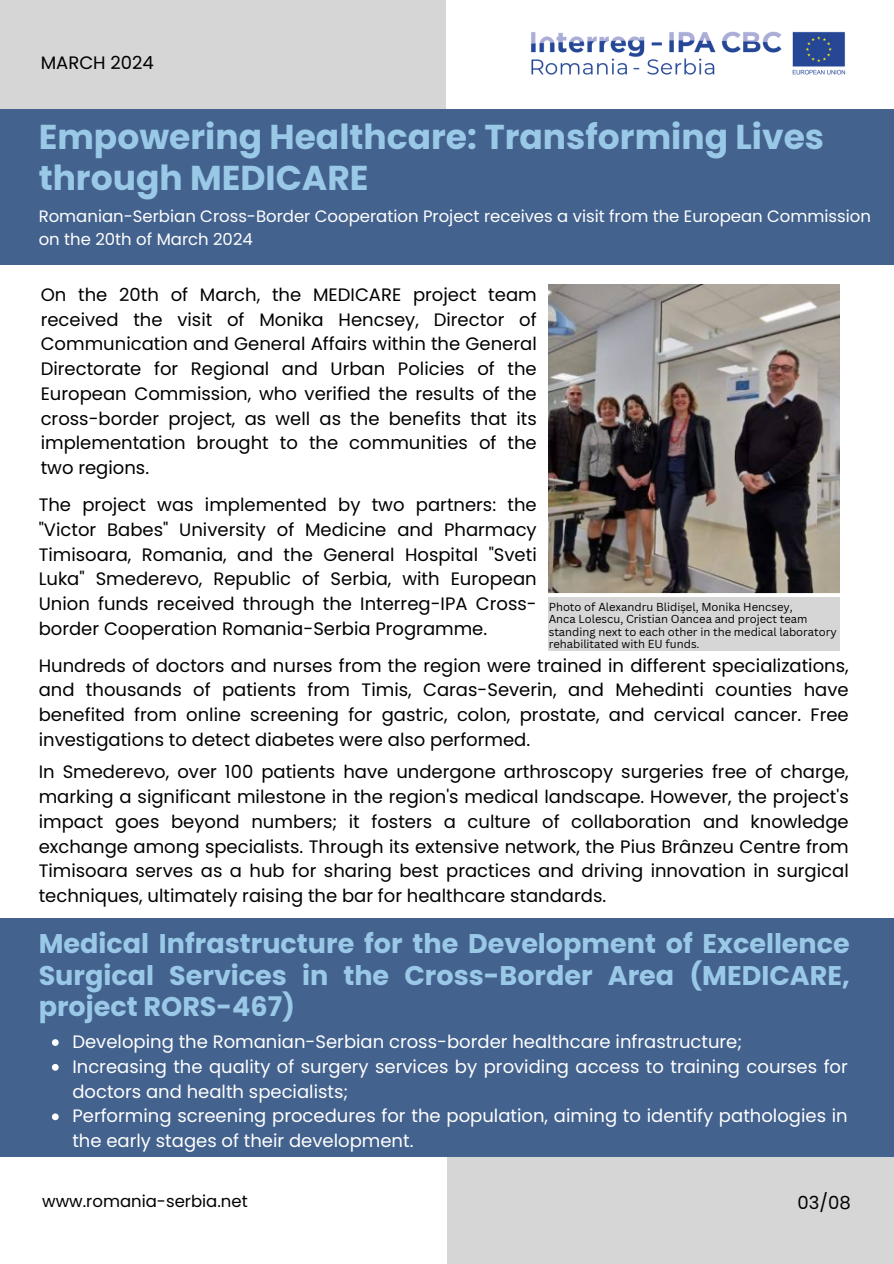
<style>
.page{position:relative;width:894px;height:1264px;background:#fff}
.page>*{position:absolute;margin:0;border:0;box-sizing:border-box;transform-origin:0 0}
.t1{font:700 34.5px/40.5px "Poppins";color:#9ac8e7}
.t2{font:700 27px/31.5px "Poppins";color:#9ac8e7;text-align:justify}
.t3{font:18px/24.8px "Poppins";color:#000;text-align:justify}
.t4{font:18px/24.8px "Poppins";color:#fff}
.t5{font:16.5px/22.5px "Poppins";color:#fff}
.t6{font:16.5px "Poppins";color:#000}
.t7{font:11.25px/12.1px "Canva Sans";color:#000}
</style>
<div class="page">
<div style="left:0;top:918px;width:893px;height:239px;background:#43628e"></div>
<div style="left:0;top:109px;width:893px;height:155px;background:#43628e"></div>
<div style="left:0;top:0;width:446px;height:109px;background:#d6d6d6"></div>
<div style="left:446px;top:1157px;width:447px;height:106px;background:#d6d6d6"></div>
<img style="left:531px;top:31px;width:315px;height:44px">
<svg style="left:52px;top:1039px;width:7px;height:6px"></svg>
<svg style="left:52px;top:1064px;width:7px;height:6px"></svg>
<svg style="left:52px;top:1113px;width:7px;height:7px"></svg>
<div style="left:548px;top:597px;width:291px;height:53px;background:#d6d6d6"></div>
<img style="left:548px;top:285px;width:291px;height:308px">
<p class="t3" style="left:41px;top:51px;width:115px">MARCH 2024</p>
<h1 class="t1" style="left:39px;top:117px;width:786px">Empowering Healthcare: Transforming Lives through MEDICARE</h1>
<p class="t5" style="left:39px;top:205px;width:833px">Romanian-Serbian Cross-Border Cooperation Project receives a visit from the European Commission on the 20th of March 2024</p>
<p class="t3" style="left:41px;top:282px;width:497px">On the 20th of March, the MEDICARE project team received the visit of Monika Hencsey, Director of Communication and General Affairs within the General Directorate for Regional and Urban Policies of the European Commission, who verified the results of the cross-border project, as well as the benefits that its implementation brought to the communities of the two regions.</p>
<p class="t3" style="left:39px;top:492px;width:499px">The project was implemented by two partners: the "Victor Babes" University of Medicine and Pharmacy Timisoara, Romania, and the General Hospital "Sveti Luka" Smederevo, Republic of Serbia, with European Union funds received through the Interreg-IPA Cross&shy;border Cooperation Romania-Serbia Programme.</p>
<p class="t3" style="left:39px;top:653px;width:811px">Hundreds of doctors and nurses from the region were trained in different specializations, and thousands of patients from Timis, Caras-Severin, and Mehedinti counties have benefited from online screening for gastric, colon, prostate, and cervical cancer. Free investigations to detect diabetes were also performed.</p>
<p class="t3" style="left:39px;top:759px;width:811px">In Smederevo, over 100 patients have undergone arthroscopy surgeries free of charge, marking a significant milestone in the region's medical landscape. However, the project's impact goes beyond numbers; it fosters a culture of collaboration and knowledge exchange among specialists. Through its extensive network, the Pius Brânzeu Centre from Timisoara serves as a hub for sharing best practices and driving innovation in surgical techniques, ultimately raising the bar for healthcare standards.</p>
<h2 class="t2" style="left:39px;top:928px;width:812px">Medical Infrastructure for the Development of Excellence Surgical Services in the Cross-Border Area (MEDICARE, project RORS-467)</h2>
<p class="t4" style="left:72px;top:1029px;width:776px">Developing the Romanian-Serbian cross-border healthcare infrastructure;<br>Increasing the quality of surgery services by providing access to training courses for doctors and health specialists;<br>Performing screening procedures for the population, aiming to identify pathologies in the early stages of their development.</p>
<p class="t7" style="left:548px;top:600px;width:289px">Photo of Alexandru Blidișel, Monika Hencsey,<br>Anca Lolescu, Cristian Oancea and project team standing next to each other in the medical laboratory rehabilitated with EU funds.</p>
<p class="t6" style="left:42px;top:1189px;width:207px">www.romania-serbia.net</p>
<p class="t3" style="left:797px;top:1190px;width:55px">03/08</p>
</div>
